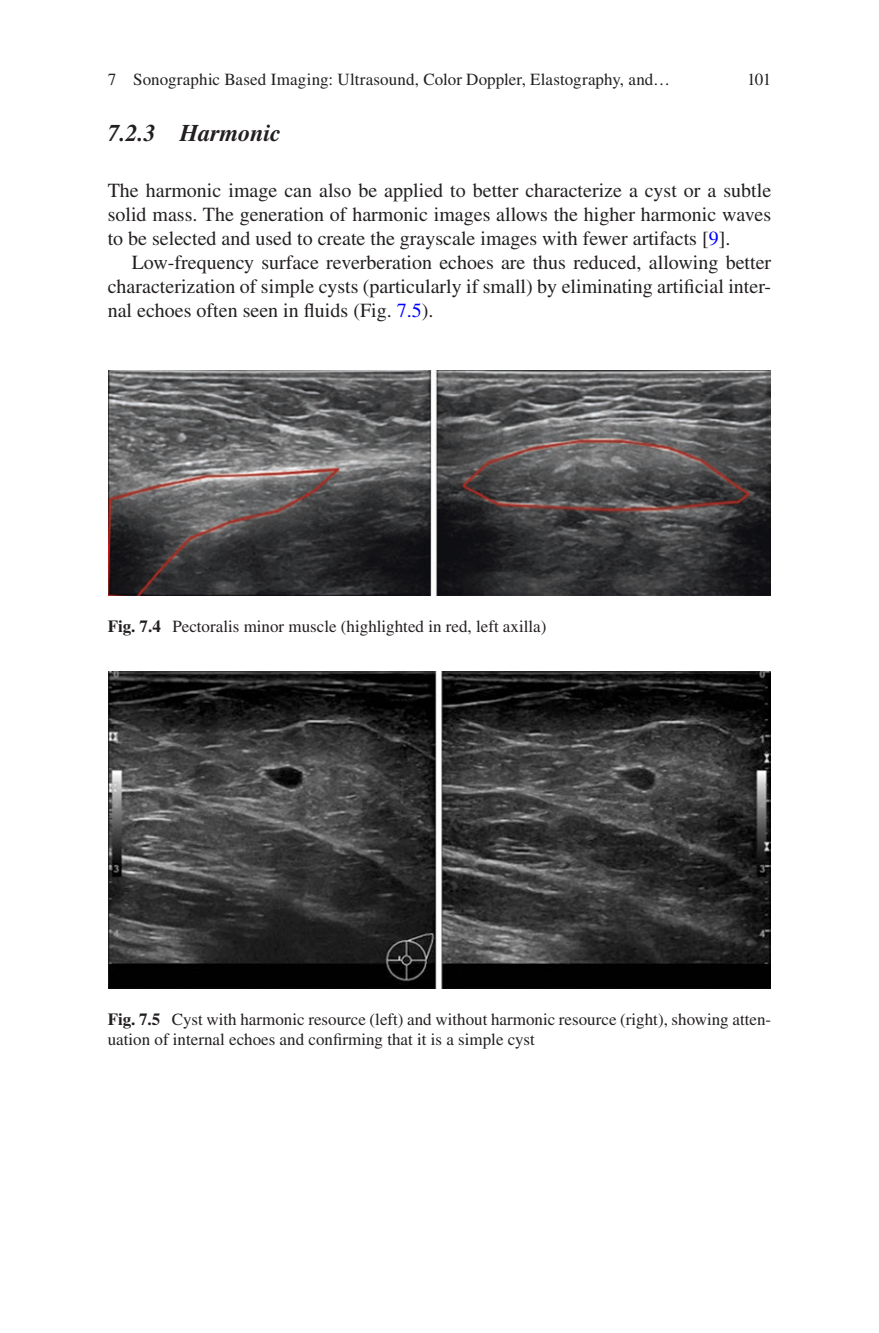
<style>
.page{position:relative;width:879px;height:1333px;background:#fff}
.page>*{position:absolute;margin:0;border:0;box-sizing:border-box;transform-origin:0 0}
.t1{font:italic 700 24px "Times LT Std";color:#231f20}
.t2{font:20px/24px "Times LT Std";color:#231f20;text-align:justify}
.t3{font:17px/20px "Times LT Std";color:#231f20}
.s1{color:#00f}
.s2{font-weight:700}
</style>
<div class="page">
<img style="left:109px;top:370px;width:661px;height:225px">
<img style="left:108px;top:671px;width:662px;height:317px">
<p class="t3" style="left:108px;top:69px;width:564px">7 Sonographic Based Imaging: Ultrasound, Color Doppler, Elastography, and…</p>
<p class="t1" style="left:108px;top:119px;width:175px">7.2.3 Harmonic</p>
<p class="t3" style="left:747px;top:69px;width:26px">101</p>
<p class="t2" style="left:108px;top:178px;width:665px">The harmonic image can also be applied to better characterize a cyst or a subtle solid mass. The generation of harmonic images allows the higher harmonic waves to be selected and used to create the grayscale images with fewer artifacts [<span class="s1">9</span>].</p>
<p class="t2" style="left:108px;top:250px;width:665px;text-indent:24px">Low-frequency surface reverberation echoes are thus reduced, allowing better characterization of simple cysts (particularly if small) by eliminating artificial inter&shy;nal echoes often seen in fluids (Fig. <span class="s1">7.5</span>).</p>
<p class="t3" style="left:108px;top:616px;width:440px"><span class="s2">Fig. 7.4</span> Pectoralis minor muscle (highlighted in red, left axilla)</p>
<p class="t3" style="left:108px;top:1008px;width:665px"><span class="s2">Fig. 7.5</span> Cyst with harmonic resource (left) and without harmonic resource (right), showing atten&shy;uation of internal echoes and confirming that it is a simple cyst</p>
</div>
